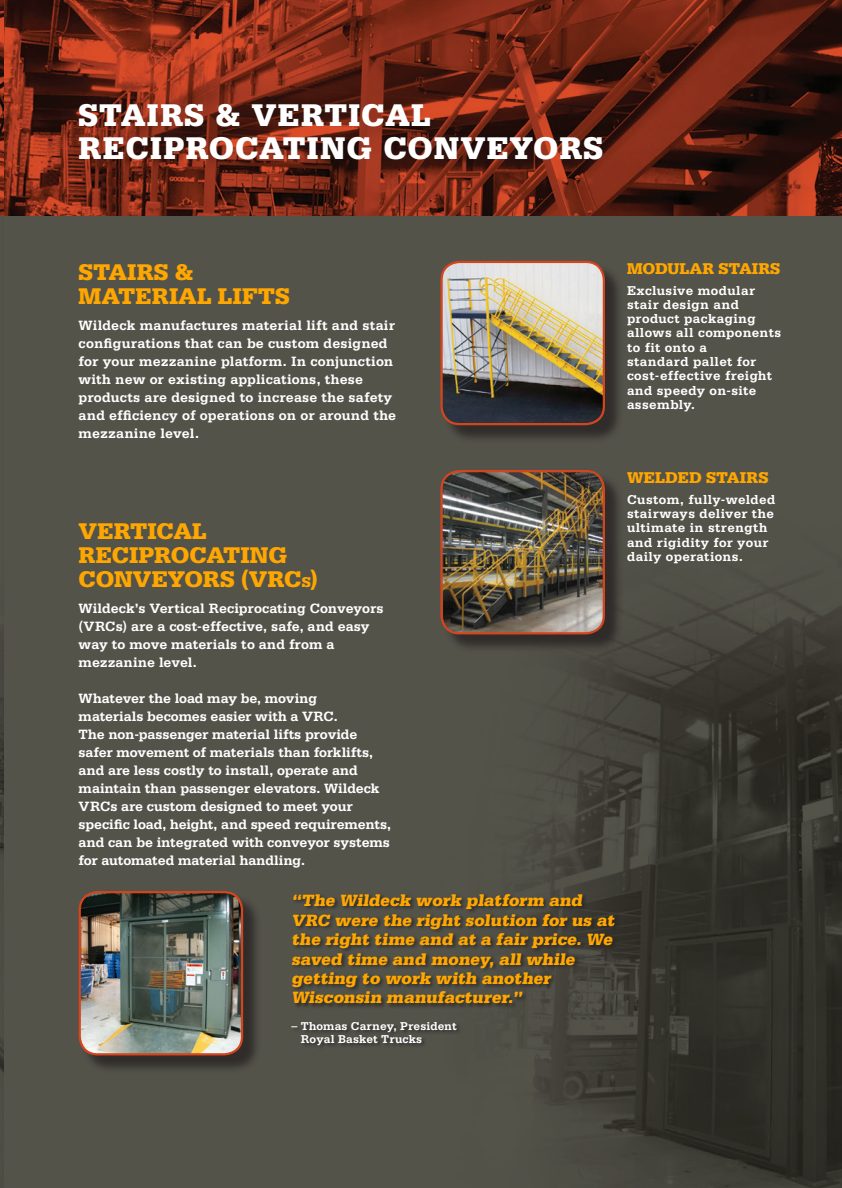
<style>
.page{position:relative;width:842px;height:1188px;background:#fff}
.page>*{position:absolute;margin:0;border:0;box-sizing:border-box;transform-origin:0 0}
.t1{font:900 33px/33px "Serifa BT";letter-spacing:.03em;color:#fff}
.t2{font:900 24px/24px "Serifa";letter-spacing:-.005em;color:#ffa700}
.t3{font:900 17.25px/19.5px "Serifa";color:#ffa700}
.t4{font:900 16.5px "Serifa";color:#ffa700}
.t5{font:700 14.25px/18px "Serifa";color:#fff}
.t6{font:700 13.5px/14.2px "Serifa";letter-spacing:.03em;color:#fff}
.t7{font:700 12px/12.8px "Serifa";letter-spacing:.01em;color:#fff}
.s1{font-size:15px}
</style>
<div class="page">
<img style="left:0;top:216px;width:841px;height:972px">
<img style="left:0;top:0;width:841px;height:216px">
<div style="left:291px;top:893px;width:329px;height:157px;background:#231f20;opacity:.75"></div>
<div style="left:442px;top:263px;width:181px;height:181px;background:#231f20;opacity:.75"></div>
<img style="left:441px;top:263px;width:162px;height:160px">
<div style="left:440px;top:261px;width:164px;height:164px;border:2px solid #d5451d;border-radius:18px"></div>
<div style="left:442px;top:472px;width:181px;height:181px;background:#231f20;opacity:.75"></div>
<img style="left:441px;top:471px;width:162px;height:162px">
<div style="left:440px;top:470px;width:164px;height:164px;border:2px solid #d5451d;border-radius:18px"></div>
<div style="left:81px;top:893px;width:181px;height:181px;background:#231f20;opacity:.75"></div>
<img style="left:80px;top:892px;width:162px;height:162px">
<div style="left:79px;top:891px;width:164px;height:164px;border:2px solid #d5451d;border-radius:18px"></div>
<h1 class="t1" style="left:79px;top:98px;width:526px">STAIRS &amp; VERTICAL<br>RECIPROCATING CONVEYORS</h1>
<h2 class="t2" style="left:79px;top:259px;width:213px">STAIRS &amp;<br>MATERIAL LIFTS</h2>
<p class="t5" style="left:79px;top:316px;width:319px">Wildeck manufactures material lift and stair configurations that can be custom designed for your mezzanine platform. In conjunction with new or existing applications, these products are designed to increase the safety and efficiency of operations on or around the mezzanine level.</p>
<p class="t4" style="left:626px;top:259px;width:155px">MODULAR STAIRS</p>
<p class="t6" style="left:626px;top:283px;width:156px">Exclusive modular stair design and product packaging allows all components to fit onto a<br>standard pallet for cost-effective freight and speedy on-site assembly.</p>
<h2 class="t2" style="left:79px;top:518px;width:241px">VERTICAL<br>RECIPROCATING<br>CONVEYORS (VRC<span class="s1">S</span>)</h2>
<p class="t5" style="left:79px;top:599px;width:306px">Wildeck’s Vertical Reciprocating Conveyors (VRCs) are a cost-effective, safe, and easy way to move materials to and from a mezzanine level.</p>
<p class="t5" style="left:79px;top:689px;width:314px">Whatever the load may be, moving<br>materials becomes easier with a VRC.<br>The non-passenger material lifts provide safer movement of materials than forklifts, and are less costly to install, operate and maintain than passenger elevators. Wildeck VRCs are custom designed to meet your specific load, height, and speed requirements, and can be integrated with conveyor systems for automated material handling.</p>
<p class="t3" style="left:291px;top:890px;width:327px">“The Wildeck work platform and<br>VRC were the right solution for us at the right time and at a fair price. We saved time and money, all while getting to work with another<br>Wisconsin manufacturer.”</p>
<p class="t7" style="left:301px;top:1019px;width:157px;text-indent:-9px">– Thomas Carney, President<br>Royal Basket Trucks</p>
<p class="t4" style="left:626px;top:468px;width:143px">WELDED STAIRS</p>
<p class="t6" style="left:626px;top:492px;width:150px">Custom, fully-welded stairways deliver the ultimate in strength and rigidity for your daily operations.</p>
</div>
